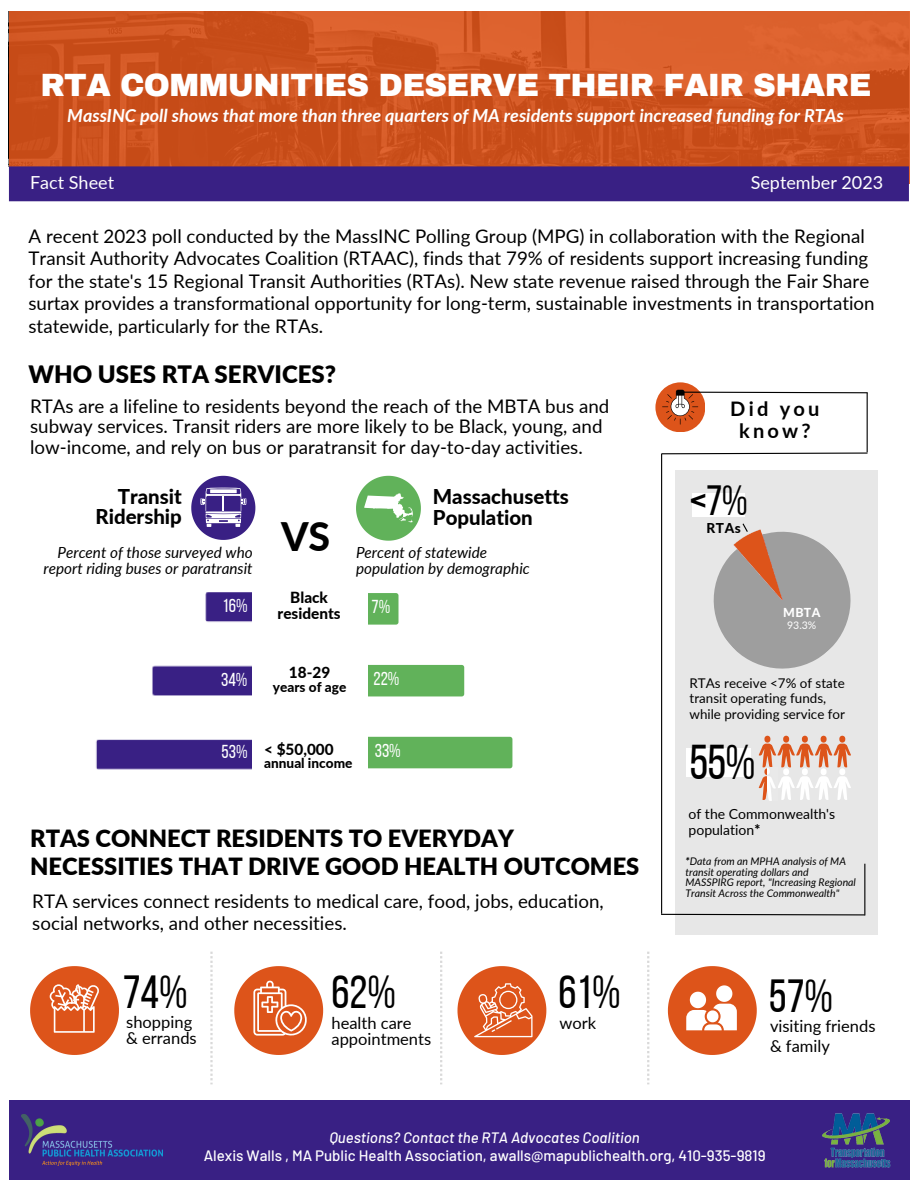
<style>
.page{position:relative;width:918px;height:1188px;background:#fff}
.page>*{position:absolute;margin:0;border:0;box-sizing:border-box;transform-origin:0 0}
.t1{font:48.75px "Bebas Neue";color:#000}
.t2{font:46.35px "Bebas Neue";color:#000}
.t3{font:42.15px "Bebas Neue";color:#000}
.t4{font:800 39.3px "Lato";color:#000}
.t5{font:900 31.5px "Archivo";letter-spacing:-.02em;color:#fff}
.t6{font:900 24px "Lato";color:#000}
.t7{font:900 23.7px/28.2px "Lato";color:#000}
.t8{font:800 20.4px "Lato";color:#000}
.t9{font:700 20.1px "Lato";letter-spacing:.16em;color:#000}
.t10{font:18.75px/22.5px "Lato";color:#000}
.t11{font:18.75px "Bebas Neue";color:#fff}
.t12{font:italic 700 18px "Lato";color:#fff}
.t13{font:18px "Lato";color:#fff}
.t14{font:16.5px/15.8px "Lato";color:#000}
.t15{font:italic 15.3px/15.3px "Lato";color:#000;text-align:right}
.t16{font:800 15.3px/15.3px "Lato";color:#000;text-align:center}
.t17{font:500 15.15px "Barlow";color:#fff}
.t18{font:italic 500 15.15px "Barlow";color:#fff}
.t19{font:13.95px/15.8px "Lato";color:#000}
.t20{font:800 13.65px "Lato";color:#000}
.t21{font:13.35px/15.6px "Lato";color:#000}
.t22{font:800 12.3px "Lato";color:#fff}
.t23{font:italic 10.5px/10.5px "Lato";color:#000}
.t24{font:10.5px "Lato";color:#fff}
.s1{font-weight:700;font-size:43.8px}
.s2{font-weight:800}
</style>
<div class="page">
<svg style="left:9px;top:11px;width:900px;height:155px;background:#cf5420"></svg>
<div style="left:9px;top:1100px;width:900px;height:80px;background:#392084"></div>
<div style="left:9px;top:166px;width:900px;height:35px;background:#392084"></div>
<img style="left:21px;top:1115px;width:142px;height:51px">
<img style="left:822px;top:1113px;width:69px;height:55px">
<div style="left:655px;top:382px;width:50px;height:50px;background:#dd541a;border-radius:50%"></div>
<div style="left:676px;top:470px;width:202px;height:465px;background:#e7e7e7"></div>
<svg style="left:662px;top:390px;width:206px;height:35px"></svg>
<hr style="left:867px;top:393px;width:1px;height:59px;background:#000">
<svg style="left:661px;top:452px;width:207px;height:3px"></svg>
<hr style="left:661px;top:454px;width:1px;height:460px;background:#000">
<svg style="left:661px;top:913px;width:205px;height:3px"></svg>
<hr style="left:864px;top:864px;width:1px;height:51px;background:#000">
<svg style="left:759px;top:736px;width:92px;height:64px"></svg>
<img style="left:767px;top:768px;width:11px;height:32px">
<div style="left:686px;top:749px;width:65px;height:28px;background:#fff"></div>
<div style="left:693px;top:493px;width:52px;height:24px;background:#fff"></div>
<svg style="left:713px;top:523px;width:138px;height:146px"></svg>
<svg style="left:368px;top:593px;width:31px;height:32px"></svg>
<div style="left:368px;top:665px;width:96px;height:31px;background:#61b25a"></div>
<div style="left:368px;top:737px;width:144px;height:31px;background:#61b25a"></div>
<svg style="left:356px;top:476px;width:65px;height:65px"></svg>
<img style="left:95px;top:592px;width:157px;height:178px">
<svg style="left:191px;top:476px;width:64px;height:64px"></svg>
<svg style="left:440px;top:952px;width:2px;height:132px"></svg>
<svg style="left:647px;top:952px;width:2px;height:132px"></svg>
<svg style="left:30px;top:966px;width:89px;height:89px"></svg>
<svg style="left:234px;top:966px;width:89px;height:89px"></svg>
<svg style="left:457px;top:966px;width:89px;height:89px"></svg>
<svg style="left:668px;top:966px;width:89px;height:89px"></svg>
<svg style="left:210px;top:952px;width:3px;height:132px"></svg>
<p class="t5" style="left:40px;top:69px;width:833px">RTA COMMUNITIES DESERVE THEIR FAIR SHARE</p>
<p class="t12" style="left:67px;top:104px;width:778px">MassINC poll shows that more than three quarters of MA residents support increased funding for RTAs</p>
<p class="t13" style="left:30px;top:172px;width:86px">Fact Sheet</p>
<p class="t13" style="left:751px;top:172px;width:134px">September 2023</p>
<p class="t10" style="left:29px;top:224px;width:848px">A recent 2023 poll conducted by the MassINC Polling Group (MPG) in collaboration with the Regional Transit Authority Advocates Coalition (RTAAC), finds that 79% of residents support increasing funding for the state's 15 Regional Transit Authorities (RTAs). New state revenue raised through the Fair Share surtax provides a transformational opportunity for long-term, sustainable investments in transportation statewide, particularly for the RTAs.</p>
<p class="t6" style="left:29px;top:359px;width:309px">WHO USES RTA SERVICES?</p>
<p class="t10" style="left:30px;top:396px;width:581px;line-height:20.2px">RTAs are a lifeline to residents beyond the reach of the MBTA bus and subway services. Transit riders are more likely to be Black, young, and low-income, and rely on bus or paratransit for day-to-day activities.</p>
<p class="t8" style="left:118px;top:484px;width:66px">Transit</p>
<p class="t8" style="left:95px;top:504px;width:88px">Ridership</p>
<p class="t15" style="left:43px;top:545px;width:211px">Percent of those surveyed who report riding buses or paratransit</p>
<p class="t4" style="left:281px;top:512px;width:51px">VS</p>
<p class="t8" style="left:433px;top:484px;width:137px">Massachusetts</p>
<p class="t8" style="left:433px;top:505px;width:101px">Population</p>
<p class="t15" style="left:356px;top:545px;width:175px;text-align:left">Percent of statewide population by demographic</p>
<p class="t11" style="left:222px;top:598px;width:27px">16%</p>
<p class="t16" style="left:278px;top:590px;width:64px">Black residents</p>
<p class="t11" style="left:372px;top:599px;width:20px">7%</p>
<p class="t11" style="left:221px;top:672px;width:28px">34%</p>
<p class="t16" style="left:289px;top:665px;width:43px">18-29</p>
<p class="t20" style="left:273px;top:678px;width:75px">years of age</p>
<p class="t11" style="left:222px;top:744px;width:28px">53%</p>
<p class="t16" style="left:264px;top:741px;width:71px">&lt; $50,000</p>
<p class="t20" style="left:264px;top:755px;width:90px">annual income</p>
<p class="t11" style="left:373px;top:671px;width:28px">22%</p>
<p class="t11" style="left:375px;top:743px;width:28px">33%</p>
<p class="t7" style="left:30px;top:824px;width:611px">RTAS CONNECT RESIDENTS TO EVERYDAY<br>NECESSITIES THAT DRIVE GOOD HEALTH OUTCOMES</p>
<p class="t10" style="left:32px;top:889px;width:573px">RTA services connect residents to medical care, food, jobs, education, social networks, and other necessities.</p>
<p class="t2" style="left:123px;top:974px;width:67px">74%</p>
<p class="t14" style="left:126px;top:1014px;width:72px">shopping &amp; errands</p>
<p class="t2" style="left:332px;top:973px;width:66px">62%</p>
<p class="t14" style="left:332px;top:1015px;width:82px">health care</p>
<p class="t14" style="left:332px;top:1031px;width:101px">appointments</p>
<p class="t2" style="left:558px;top:974px;width:64px">61%</p>
<p class="t14" style="left:560px;top:1015px;width:38px">work</p>
<p class="t9" style="left:730px;top:396px;width:91px">Did you</p>
<p class="t9" style="left:739px;top:418px;width:73px">know?</p>
<p class="t3" style="left:690px;top:483px;width:59px"><span class="s1">&lt;</span>7%</p>
<p class="t20" style="left:706px;top:519px;width:36px">RTAs</p>
<p class="t22" style="left:783px;top:605px;width:39px">MBTA</p>
<p class="t24" style="left:787px;top:619px;width:31px">93.3%</p>
<p class="t21" style="left:690px;top:675px;width:157px">RTAs receive &lt;7% of state transit operating funds, while providing service for</p>
<p class="t1" style="left:690px;top:743px;width:68px">55%</p>
<p class="t19" style="left:689px;top:806px;width:148px">of the Commonwealth's population<span class="s2">*</span></p>
<p class="t23" style="left:686px;top:856px;width:172px"><span class="s2">*</span>Data from an MPHA analysis of MA transit operating dollars and MASSPIRG report, "Increasing Regional Transit Across the Commonwealth"</p>
<p class="t2" style="left:769px;top:977px;width:66px">57%</p>
<p class="t14" style="left:770px;top:1016px;width:107px;line-height:19.2px">visiting friends &amp; family</p>
<p class="t18" style="left:329px;top:1128px;width:312px">Questions? Contact the RTA Advocates Coalition</p>
<p class="t17" style="left:204px;top:1146px;width:563px">Alexis Walls , MA Public Health Association, awalls@mapublichealth.org, 410-935-9819</p>
</div>
